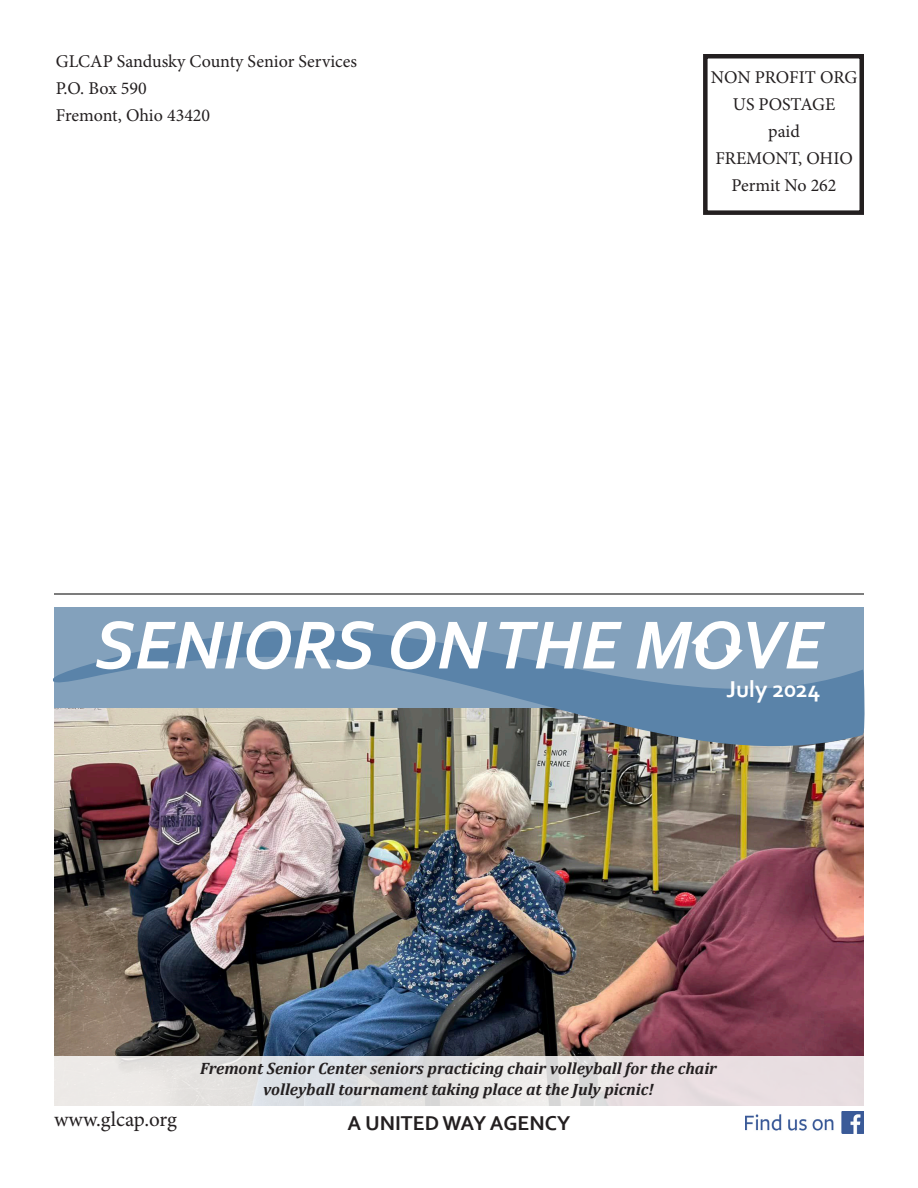
<style>
.page{position:relative;width:918px;height:1188px;background:#fff}
.page>*{position:absolute;margin:0;border:0;box-sizing:border-box;transform-origin:0 0}
.t1{font:italic 700 71.25px "Corbel";color:#fff}
.t2{font:700 24px "Corbel";color:#fff}
.t3{font:700 21px "Corbel";color:#231f20}
.t4{font:21px "Minion Pro";color:#231f20}
.t5{font:18px "Minion Pro";color:#231f20}
.t6{font:italic 700 16.5px/21px "Cambria";color:#231f20;text-align:center}
</style>
<div class="page">
<img style="left:54px;top:773px;width:810px;height:283px">
<div style="left:54px;top:608px;width:810px;height:100px;background:#83a1bc"></div>
<svg style="left:53px;top:630px;width:812px;height:143px"></svg>
<svg style="left:691px;top:629px;width:17px;height:20px"></svg>
<svg style="left:726px;top:644px;width:17px;height:20px"></svg>
<hr style="left:54px;top:593px;width:810px;height:2px;background:#525252">
<div style="left:703px;top:54px;width:161px;height:161px;border:4px solid #231f20"></div>
<img style="left:746px;top:1111px;width:118px;height:23px">
<svg style="left:54px;top:1056px;width:810px;height:49px;background:#e5e1e2"></svg>
<p class="t5" style="left:56px;top:49px;width:303px">GLCAP Sandusky County Senior Services</p>
<p class="t5" style="left:56px;top:76px;width:92px">P.O. Box 590</p>
<p class="t5" style="left:56px;top:103px;width:156px">Fremont, Ohio 43420</p>
<p class="t5" style="left:711px;top:65px;width:148px">NON PROFIT ORG</p>
<p class="t5" style="left:733px;top:92px;width:104px">US POSTAGE</p>
<p class="t5" style="left:768px;top:119px;width:33px">paid</p>
<p class="t5" style="left:715px;top:146px;width:139px">FREMONT, OHIO</p>
<p class="t5" style="left:732px;top:173px;width:107px">Permit No 262</p>
<p class="t1" style="left:95px;top:601px;width:730px">SENIORS ON THE MOVE</p>
<p class="t2" style="left:726px;top:674px;width:96px">July 2024</p>
<p class="t6" style="left:200px;top:1057px;width:518px">Fremont Senior Center seniors practicing chair volleyball for the chair volleyball tournament taking place at the July picnic!</p>
<p class="t4" style="left:54px;top:1105px;width:125px">www.glcap.org</p>
<p class="t3" style="left:348px;top:1110px;width:224px">A UNITED WAY AGENCY</p>
</div>
